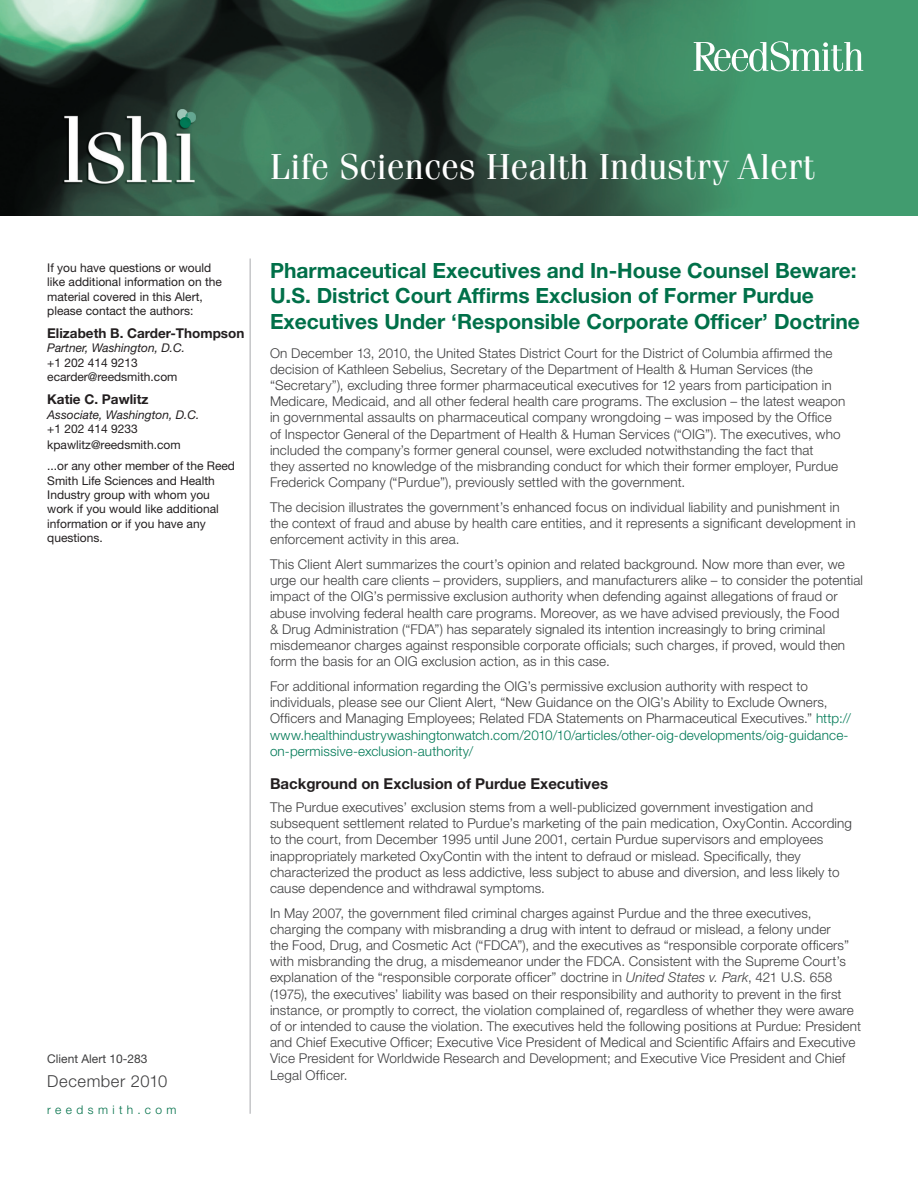
<style>
.page{position:relative;width:918px;height:1188px;background:#fff}
.page>*{position:absolute;margin:0;border:0;box-sizing:border-box;transform-origin:0 0}
.alert_practice_group{font:36px "Fenice Std";color:#fff}
.alert_title{font:700 21px/25.2px "Helvetica Neue LT Std";color:#007049}
.t1{font:300 16.5px "Helvetica Neue LT Std";letter-spacing:.035em;color:#3e3e3f}
.alert_heading{font:700 15px "Helvetica Neue LT Std";color:#231f20}
.alert_body{font:300 13.5px/16.2px "Helvetica Neue LT Std";letter-spacing:.01em;color:#3e3e3f}
.alert_sidebar-detail{font:700 13.5px "Helvetica Neue LT Std";color:#231f20}
.alert_sidebar-detail-2{font:12px/14.4px "Helvetica Neue LT Std";color:#231f20}
.alert_sidebar-detail-3{font:italic 12px/14.4px "Helvetica Neue LT Std";color:#231f20}
.alert_sidebar-detail-4{font:12px "Helvetica Neue LT Std";color:#3e3e3f}
.t2{font:300 12px "Helvetica Neue LT Std";letter-spacing:.365em;color:#007049}
.s1{font-style:italic}
.s2{font-style:normal}
.s3{color:#007956}
</style>
<div class="page">
<hr style="left:250px;top:259px;width:1px;height:855px;background:#a8a9ad">
<img style="left:0;top:0;width:918px;height:216px">
<svg style="left:694px;top:41px;width:181px;height:33px"></svg>
<p class="alert_practice_group" style="left:270px;top:145px;width:546px">Life Sciences Health Industry Alert</p>
<p class="alert_practice_group" style="left:270px;top:145px;width:376px">Int rnational Arbitration</p>
<p class="alert_sidebar-detail-2" style="left:47px;top:260px;width:176px">If you have questions or would like additional information on the material covered in this Alert, please contact the authors:</p>
<p class="alert_sidebar-detail" style="left:47px;top:325px;width:199px">Elizabeth B. Carder-Thompson</p>
<p class="alert_sidebar-detail-2" style="left:47px;top:341px;width:140px"><span class="s1">Partner, Washington, D.C. </span>+1 202 414 9213 ecarder@reedsmith.com</p>
<p class="alert_sidebar-detail" style="left:47px;top:391px;width:103px">Katie C. Pawlitz</p>
<p class="alert_sidebar-detail-3" style="left:47px;top:407px;width:154px">Associate, Washington, D.C. <span class="s2">+1 202 414 9233</span></p>
<p class="alert_sidebar-detail-2" style="left:47px;top:437px;width:135px">kpawlitz@reedsmith.com</p>
<p class="alert_sidebar-detail-2" style="left:47px;top:459px;width:189px">...or any other member of the Reed<br>Smith Life Sciences and Health<br>Industry group with whom you work if you would like additional information or if you have any questions.</p>
<p class="alert_sidebar-detail-4" style="left:47px;top:1051px;width:102px">Client Alert 10-283</p>
<p class="t1" style="left:47px;top:1071px;width:122px">December 2010</p>
<p class="t2" style="left:47px;top:1102px;width:131px">reedsmith.com</p>
<p class="alert_title" style="left:270px;top:258px;width:591px">Pharmaceutical Executives and In-House Counsel Beware:<br>U.S. District Court Affirms Exclusion of Former Purdue<br>Executives Under ‘Responsible Corporate Officer’ Doctrine</p>
<p class="alert_body" style="left:270px;top:344px;width:577px">On December 13, 2010, the United States District Court for the District of Columbia affirmed the decision of Kathleen Sebelius, Secretary of the Department of Health &amp; Human Services (the “Secretary”), excluding three former pharmaceutical executives for 12 years from participation in Medicare, Medicaid, and all other federal health care programs. The exclusion – the latest weapon in governmental assaults on pharmaceutical company wrongdoing – was imposed by the Office of Inspector General of the Department of Health &amp; Human Services (“OIG”). The executives, who included the company’s former general counsel, were excluded notwithstanding the fact that<br>they asserted no knowledge of the misbranding conduct for which their former employer, Purdue Frederick Company (“Purdue”), previously settled with the government.</p>
<p class="alert_body" style="left:270px;top:499px;width:587px">The decision illustrates the government’s enhanced focus on individual liability and punishment in the context of fraud and abuse by health care entities, and it represents a significant development in enforcement activity in this area.</p>
<p class="alert_body" style="left:270px;top:556px;width:595px">This Client Alert summarizes the court’s opinion and related background. Now more than ever, we urge our health care clients – providers, suppliers, and manufacturers alike – to consider the potential impact of the OIG’s permissive exclusion authority when defending against allegations of fraud or abuse involving federal health care programs. Moreover, as we have advised previously, the Food<br>&amp; Drug Administration (“FDA”) has separately signaled its intention increasingly to bring criminal misdemeanor charges against responsible corporate officials; such charges, if proved, would then form the basis for an OIG exclusion action, as in this case.</p>
<p class="alert_body" style="left:270px;top:678px;width:582px">For additional information regarding the OIG’s permissive exclusion authority with respect to individuals, please see our Client Alert, “New Guidance on the OIG’s Ability to Exclude Owners, Officers and Managing Employees; Related FDA Statements on Pharmaceutical Executives.” <span class="s3">http:// www.healthindustrywashingtonwatch.com/2010/10/articles/other-oig-developments/oig-guidance&shy;on-permissive-exclusion-authority/</span></p>
<p class="alert_heading" style="left:270px;top:774px;width:340px">Background on Exclusion of Purdue Executives</p>
<p class="alert_body" style="left:270px;top:799px;width:584px">The Purdue executives’ exclusion stems from a well-publicized government investigation and subsequent settlement related to Purdue’s marketing of the pain medication, OxyContin. According to the court, from December 1995 until June 2001, certain Purdue supervisors and employees inappropriately marketed OxyContin with the intent to defraud or mislead. Specifically, they characterized the product as less addictive, less subject to abuse and diversion, and less likely to cause dependence and withdrawal symptoms.</p>
<p class="alert_body" style="left:270px;top:904px;width:593px">In May 2007, the government filed criminal charges against Purdue and the three executives, charging the company with misbranding a drug with intent to defraud or mislead, a felony under<br>the Food, Drug, and Cosmetic Act (“FDCA”), and the executives as “responsible corporate officers” with misbranding the drug, a misdemeanor under the FDCA. Consistent with the Supreme Court’s explanation of the “responsible corporate officer” doctrine in <span class="s1">United States v. Park</span>, 421 U.S. 658 (1975), the executives’ liability was based on their responsibility and authority to prevent in the first instance, or promptly to correct, the violation complained of, regardless of whether they were aware of or intended to cause the violation. The executives held the following positions at Purdue: President and Chief Executive Officer; Executive Vice President of Medical and Scientific Affairs and Executive Vice President for Worldwide Research and Development; and Executive Vice President and Chief Legal Officer.</p>
</div>
